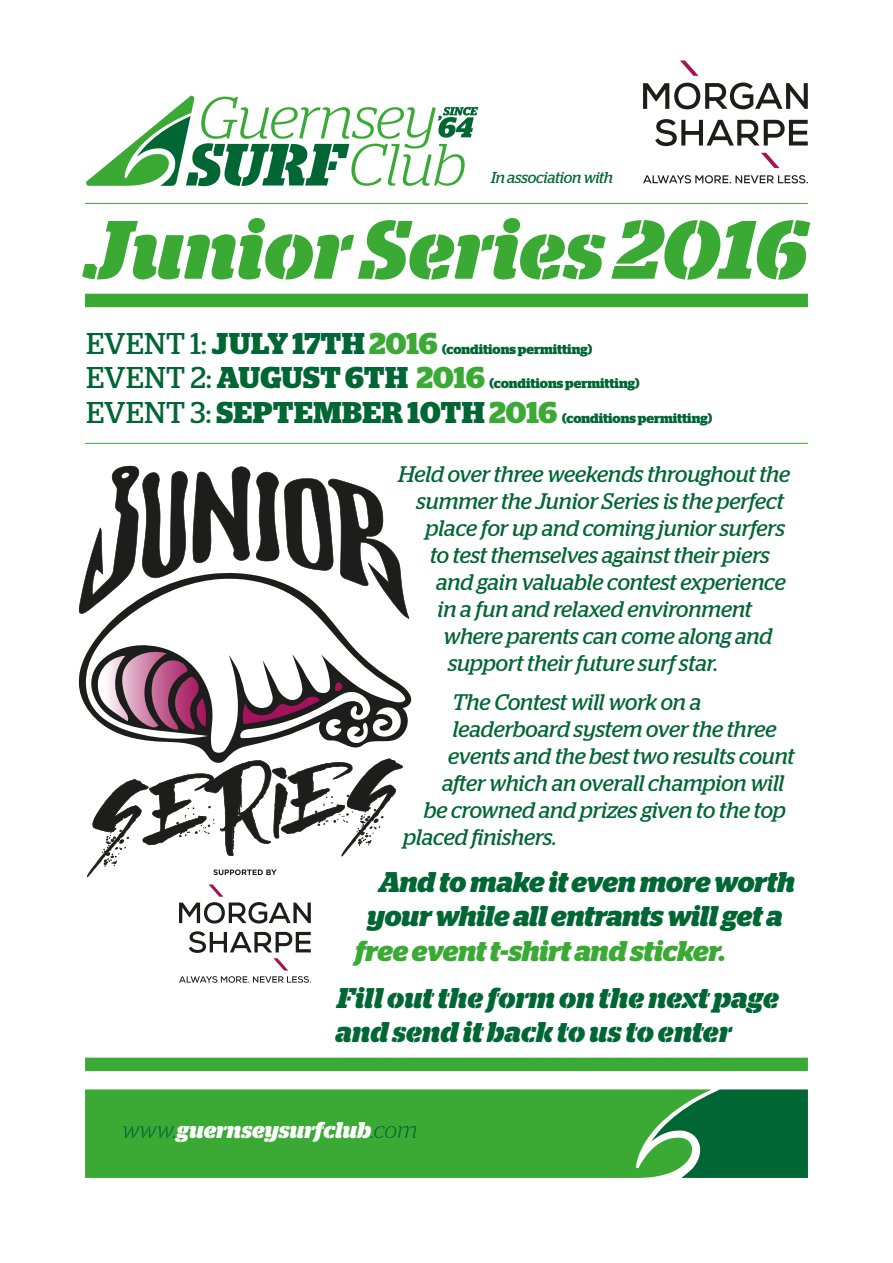
<style>
.page{position:relative;width:893px;height:1263px;background:#fff}
.page>*{position:absolute;margin:0;border:0;box-sizing:border-box;transform-origin:0 0}
.t1{font:italic 700 82.5px "Stag Stencil";letter-spacing:-.005em;color:#3baa35}
.t2{font:700 30px "Stag";letter-spacing:.01em;color:#063}
.t3{font:italic 700 28.5px "Stag";letter-spacing:-.005em;color:#063}
.t4{font:italic 700 28.5px/34.2px "Stag Stencil";letter-spacing:-.005em;color:#063}
.t5{font:italic 700 28.5px "Stag";letter-spacing:-.01em;color:#3baa35}
.t6{font:italic 700 22.65px "Stag Stencil";letter-spacing:-.005em;color:#fff}
.t7{font:italic 22.5px "Stag";letter-spacing:-.005em;color:#063}
.t8{font:italic 15.75px "Stag";letter-spacing:-.01em;color:#063}
.t9{font:700 13.5px "Stag";color:#063}
.s1{font-weight:400}
.s2{color:#3baa35}
.s3{font-weight:300;color:#063}
</style>
<div class="page">
<svg style="left:86px;top:96px;width:392px;height:90px"></svg>
<div style="left:85px;top:1089px;width:566px;height:89px;background:#3baa35"></div>
<svg style="left:651px;top:1089px;width:157px;height:89px;background:#1f7e44"></svg>
<div style="left:85px;top:294px;width:723px;height:13px;background:#3baa35"></div>
<div style="left:85px;top:1058px;width:723px;height:13px;background:#3baa35"></div>
<hr style="left:85px;top:203px;width:723px;height:1px;background:#3baa35">
<hr style="left:85px;top:443px;width:723px;height:1px;background:#3baa35">
<svg style="left:179px;top:976px;width:132px;height:7px"></svg>
<svg style="left:179px;top:884px;width:132px;height:39px"></svg>
<svg style="left:189px;top:931px;width:122px;height:39px"></svg>
<svg style="left:79px;top:618px;width:332px;height:140px"></svg>
<svg style="left:87px;top:758px;width:316px;height:119px"></svg>
<svg style="left:79px;top:466px;width:330px;height:153px"></svg>
<svg style="left:643px;top:175px;width:165px;height:9px"></svg>
<svg style="left:643px;top:83px;width:165px;height:26px"></svg>
<svg style="left:655px;top:119px;width:153px;height:27px"></svg>
<svg style="left:680px;top:61px;width:19px;height:15px"></svg>
<svg style="left:761px;top:153px;width:19px;height:15px"></svg>
<p class="t8" style="left:491px;top:168px;width:123px">In association with</p>
<p class="t1" style="left:85px;top:202px;width:724px">Junior Series 2016</p>
<p class="t2" style="left:86px;top:326px;width:353px"><span class="s1">EVENT 1:</span> JULY 17TH <span class="s2">2016</span></p>
<p class="t9" style="left:442px;top:341px;width:152px">(conditions permitting)</p>
<p class="t2" style="left:86px;top:360px;width:400px"><span class="s1">EVENT 2:</span> AUGUST 6TH <span class="s2">2016</span></p>
<p class="t9" style="left:490px;top:376px;width:152px">(conditions permitting)</p>
<p class="t2" style="left:86px;top:395px;width:473px"><span class="s1">EVENT 3:</span> SEPTEMBER 10TH <span class="s2">2016</span></p>
<p class="t9" style="left:562px;top:410px;width:152px">(conditions permitting)</p>
<p class="t7" style="left:398px;top:460px;width:393px">Held over three weekends throughout the</p>
<p class="t7" style="left:416px;top:487px;width:369px">summer the Junior Series is the perfect</p>
<p class="t7" style="left:425px;top:514px;width:361px">place for up and coming junior surfers</p>
<p class="t7" style="left:430px;top:541px;width:341px">to test themselves against their piers</p>
<p class="t7" style="left:436px;top:568px;width:351px">and gain valuable contest experience</p>
<p class="t7" style="left:437px;top:595px;width:316px">in a fun and relaxed environment</p>
<p class="t7" style="left:443px;top:622px;width:330px">where parents can come along and</p>
<p class="t7" style="left:448px;top:649px;width:272px">support their future surf star.</p>
<p class="t7" style="left:452px;top:689px;width:250px">The Contest will work on a</p>
<p class="t7" style="left:452px;top:716px;width:326px">leaderboard system over the three</p>
<p class="t7" style="left:448px;top:743px;width:348px">events and the best two results count</p>
<p class="t7" style="left:442px;top:770px;width:344px">after which an overall champion will</p>
<p class="t7" style="left:424px;top:797px;width:363px">be crowned and prizes given to the top</p>
<p class="t7" style="left:403px;top:824px;width:155px">placed finishers.</p>
<p class="t3" style="left:379px;top:866px;width:418px">And to make it even more worth</p>
<p class="t3" style="left:367px;top:900px;width:417px">your while all entrants will get a</p>
<p class="t5" style="left:355px;top:934px;width:372px">free event t-shirt and sticker.</p>
<p class="t4" style="left:335px;top:981px;width:445px">Fill out the form on the next page and send it back to us to enter</p>
<p class="t6" style="left:122px;top:1116px;width:297px"><span class="s3">www.</span>guernseysurfclub<span class="s3">.com</span></p>
</div>
